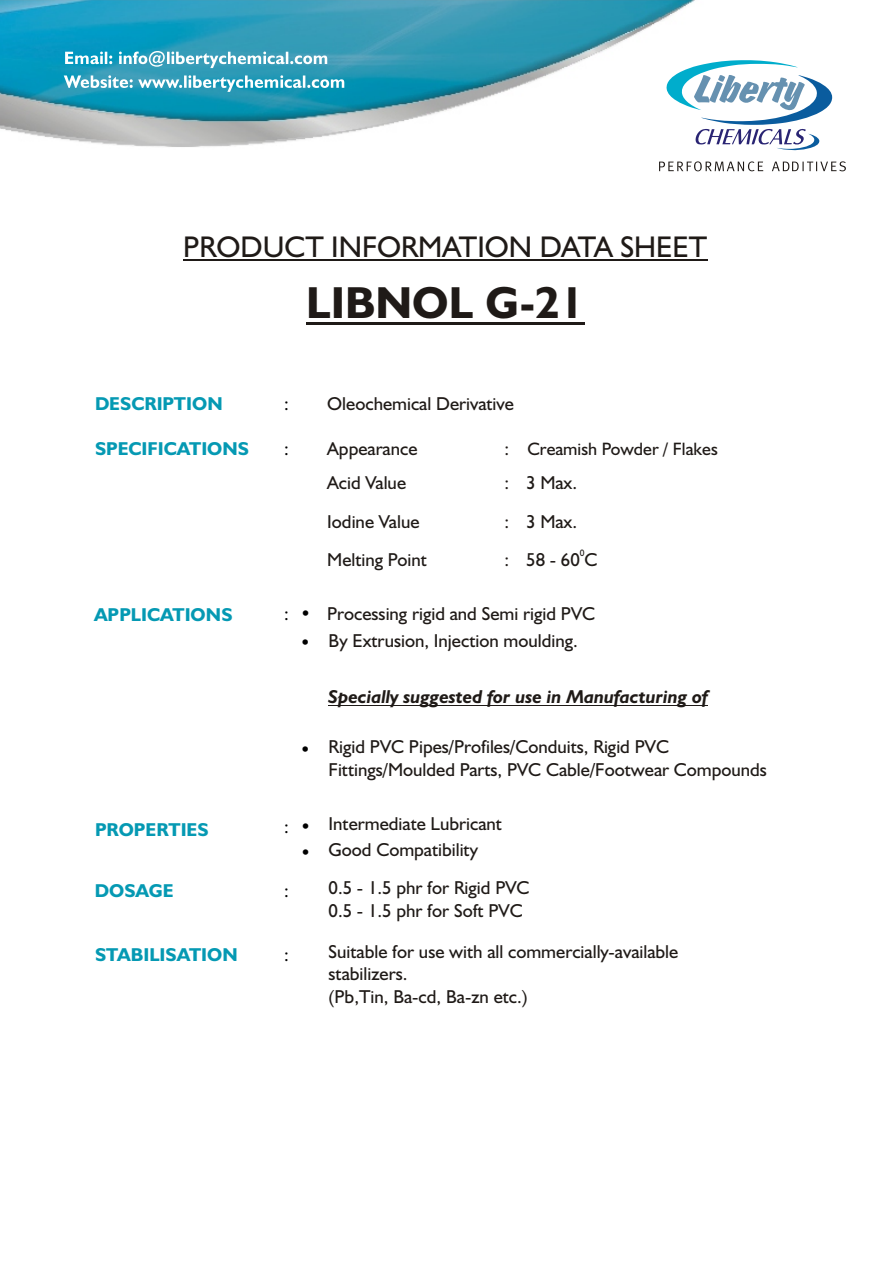
<style>
.page{position:relative;width:893px;height:1263px;background:#fff}
.page>*{position:absolute;margin:0;border:0;box-sizing:border-box;transform-origin:0 0}
.t1{font:700 45px "Humanist 521 BT";color:#1f1a17}
.t2{font:30px "Humanist 521 BT";color:#1f1a17}
.t3{font:18.75px/22.4px "Humanist 521 BT";color:#1f1a17}
.t4{font:700 18.75px "Humanist 521 BT";color:#0599b3}
.t5{font:italic 700 18.75px "Humanist 521 BT";color:#1f1a17}
.t6{font:18.75px "Humanist 521 BT";color:#000}
.t7{font:18px "Humanist 521 BT";color:#1f1a17}
.t8{font:9.3px "Humanist 521 BT";color:#1f1a17}
.s1{font-size:18.75px}
.s2{color:#000}
</style>
<div class="page">
<img style="left:0;top:0;width:695px;height:146px">
<svg style="left:659px;top:161px;width:187px;height:10px"></svg>
<svg style="left:666px;top:60px;width:166px;height:91px"></svg>
<svg style="left:65px;top:51px;width:262px;height:17px"></svg>
<svg style="left:64px;top:75px;width:280px;height:17px"></svg>
<hr style="left:306px;top:323px;width:278px;height:2px;background:#1f1a17">
<hr style="left:183px;top:260px;width:524px;height:1px;background:#1f1a17">
<hr style="left:328px;top:705px;width:380px;height:1px;background:#1f1a17">
<h2 class="t2" style="left:183px;top:234px;width:526px">PRODUCT INFORMATION DATA SHEET</h2>
<h1 class="t1" style="left:306px;top:284px;width:279px">LIBNOL G-21</h1>
<p class="t4" style="left:95px;top:396px;width:129px">DESCRIPTION</p>
<p class="t6" style="left:284px;top:396px;width:6px">:</p>
<p class="t3" style="left:327px;top:394px;width:188px">Oleochemical Derivative</p>
<p class="t4" style="left:95px;top:441px;width:156px">SPECIFICATIONS</p>
<p class="t6" style="left:284px;top:441px;width:6px">:</p>
<p class="t3" style="left:327px;top:439px;width:92px">Appearance</p>
<p class="t7" style="left:505px;top:441px;width:215px"><span class="s1">:</span> Creamish Powder / Flakes</p>
<p class="t3" style="left:327px;top:473px;width:80px">Acid Value</p>
<p class="t3" style="left:505px;top:473px;width:74px">: 3 Max.</p>
<p class="t3" style="left:327px;top:511px;width:94px">Iodine Value</p>
<p class="t3" style="left:505px;top:511px;width:74px">: 3 Max.</p>
<p class="t4" style="left:94px;top:606px;width:140px">APPLICATIONS</p>
<p class="t4" style="left:95px;top:822px;width:115px">PROPERTIES</p>
<p class="t3" style="left:327px;top:550px;width:101px">Melting Point</p>
<p class="t3" style="left:505px;top:550px;width:6px">:</p>
<p class="t8" style="left:580px;top:549px;width:6px">0</p>
<p class="t3" style="left:526px;top:550px;width:73px">58 - 60 C</p>
<p class="t3" style="left:284px;top:603px;width:313px"><span class="s2">: •</span> Processing rigid and Semi rigid PVC</p>
<p class="t6" style="left:300px;top:635px;width:13px">•</p>
<p class="t6" style="left:300px;top:742px;width:13px">•</p>
<p class="t6" style="left:284px;top:819px;width:29px">: •</p>
<p class="t3" style="left:329px;top:631px;width:251px">By Extrusion, Injection moulding.</p>
<p class="t5" style="left:328px;top:689px;width:381px">Specially suggested for use in Manufacturing of</p>
<p class="t3" style="left:329px;top:737px;width:440px">Rigid PVC Pipes/Profiles/Conduits, Rigid PVC<br>Fittings/Moulded Parts, PVC Cable/Footwear Compounds</p>
<p class="t3" style="left:329px;top:814px;width:175px">Intermediate Lubricant</p>
<p class="t3" style="left:300px;top:840px;width:179px"><span class="s2">•</span> Good Compatibility</p>
<p class="t4" style="left:95px;top:882px;width:80px">DOSAGE</p>
<p class="t6" style="left:284px;top:882px;width:6px">:</p>
<p class="t3" style="left:329px;top:878px;width:203px">0.5 - 1.5 phr for Rigid PVC<br>0.5 - 1.5 phr for Soft PVC</p>
<p class="t4" style="left:95px;top:946px;width:144px">STABILISATION</p>
<p class="t6" style="left:284px;top:946px;width:6px">:</p>
<p class="t3" style="left:329px;top:942px;width:351px">Suitable for use with all commercially-available stabilizers.<br>(Pb,Tin, Ba-cd, Ba-zn etc.)</p>
</div>
